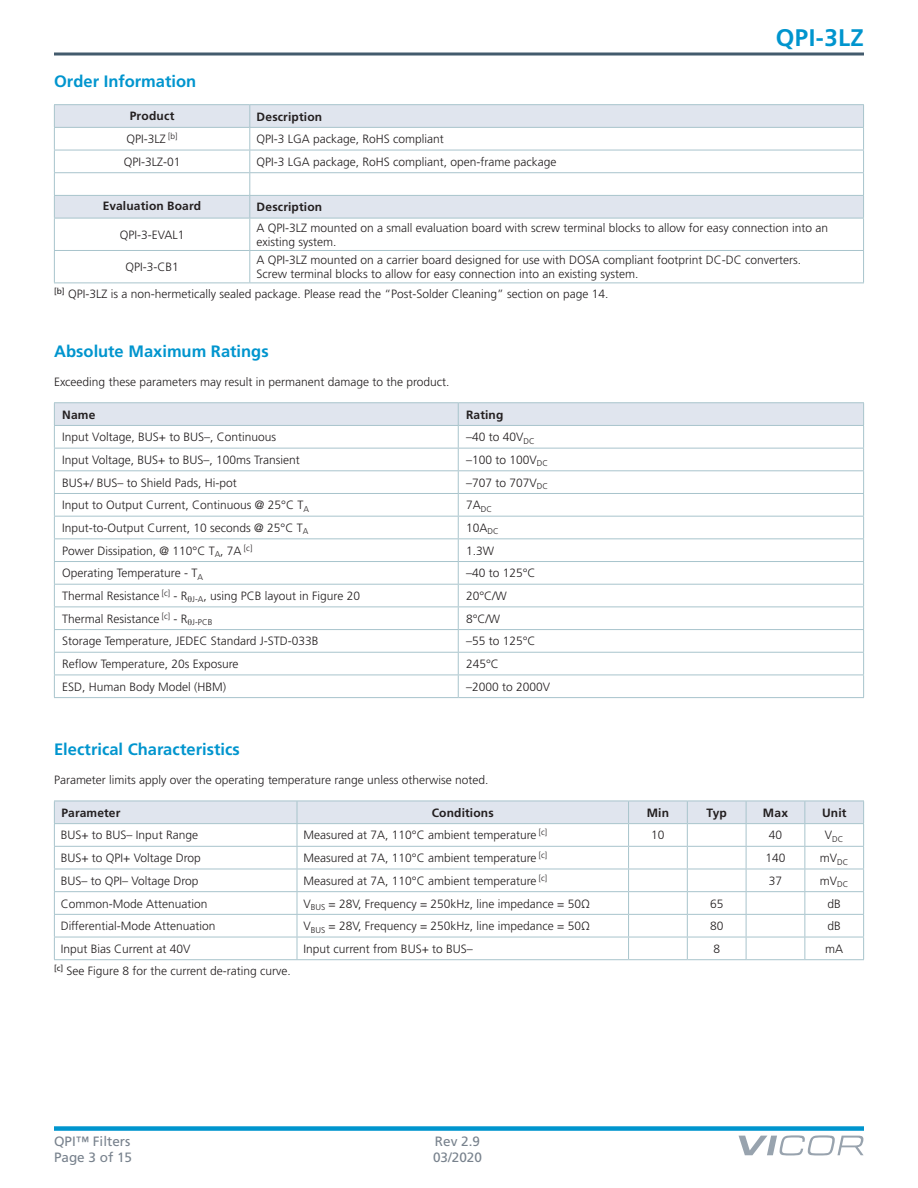
<style>
.page{position:relative;width:918px;height:1188px;background:#fff}
.page>*{position:absolute;margin:0;border:0;box-sizing:border-box;transform-origin:0 0}
.t1{font:700 24px "Frutiger LT Pro";letter-spacing:.02em;color:#0095ce}
.t2{font:700 16.5px "Frutiger LT Pro";color:#0095ce}
.t3{font:13.5px "Frutiger LT Pro";color:#78828d}
.t4{font:300 12px/14.4px "Frutiger LT Pro";color:#231f20}
.t5{font:700 12px "Frutiger LT Pro";letter-spacing:.015em;color:#231f20}
.t6{font:300 8.4px "Frutiger LT Pro";color:#231f20}
</style>
<div class="page">
<div style="left:54px;top:1126px;width:810px;height:5px;background:#0095ce"></div>
<svg style="left:739px;top:1135px;width:125px;height:20px"></svg>
<svg style="left:54px;top:52px;width:810px;height:4px;background:#718391"></svg>
<svg style="left:55px;top:105px;width:808px;height:113px"></svg>
<hr style="left:54px;top:104px;width:196px;height:1px;background:#a8c4cc">
<hr style="left:250px;top:104px;width:614px;height:1px;background:#a8c4cc">
<hr style="left:54px;top:127px;width:196px;height:1px;background:#a8c4cc">
<hr style="left:250px;top:127px;width:614px;height:1px;background:#a8c4cc">
<hr style="left:54px;top:150px;width:196px;height:1px;background:#a8c4cc">
<hr style="left:250px;top:150px;width:614px;height:1px;background:#a8c4cc">
<hr style="left:54px;top:172px;width:196px;height:1px;background:#a8c4cc">
<hr style="left:250px;top:172px;width:614px;height:1px;background:#a8c4cc">
<hr style="left:54px;top:195px;width:196px;height:1px;background:#a8c4cc">
<svg style="left:54px;top:105px;width:1px;height:113px"></svg>
<hr style="left:250px;top:195px;width:614px;height:1px;background:#a8c4cc">
<svg style="left:249px;top:105px;width:1px;height:113px"></svg>
<svg style="left:863px;top:105px;width:1px;height:113px"></svg>
<hr style="left:54px;top:218px;width:196px;height:1px;background:#a8c4cc">
<hr style="left:54px;top:218px;width:1px;height:32px;background:#a8c4cc">
<hr style="left:250px;top:218px;width:614px;height:1px;background:#a8c4cc">
<hr style="left:249px;top:218px;width:1px;height:32px;background:#a8c4cc">
<hr style="left:863px;top:218px;width:1px;height:32px;background:#a8c4cc">
<hr style="left:54px;top:250px;width:196px;height:1px;background:#a8c4cc">
<hr style="left:54px;top:251px;width:1px;height:32px;background:#a8c4cc">
<hr style="left:250px;top:250px;width:614px;height:1px;background:#a8c4cc">
<hr style="left:249px;top:251px;width:1px;height:32px;background:#a8c4cc">
<hr style="left:863px;top:251px;width:1px;height:32px;background:#a8c4cc">
<hr style="left:54px;top:283px;width:196px;height:1px;background:#a8c4cc">
<hr style="left:250px;top:283px;width:614px;height:1px;background:#a8c4cc">
<hr style="left:54px;top:402px;width:404px;height:1px;background:#a8c4cc">
<hr style="left:458px;top:402px;width:406px;height:1px;background:#a8c4cc">
<svg style="left:54px;top:403px;width:810px;height:294px"></svg>
<hr style="left:54px;top:697px;width:404px;height:1px;background:#a8c4cc">
<hr style="left:458px;top:697px;width:406px;height:1px;background:#a8c4cc">
<svg style="left:54px;top:801px;width:810px;height:158px"></svg>
<hr style="left:54px;top:959px;width:243px;height:1px;background:#a8c4cc">
<hr style="left:297px;top:959px;width:332px;height:1px;background:#a8c4cc">
<hr style="left:629px;top:959px;width:58px;height:1px;background:#a8c4cc">
<hr style="left:687px;top:959px;width:59px;height:1px;background:#a8c4cc">
<hr style="left:746px;top:959px;width:59px;height:1px;background:#a8c4cc">
<hr style="left:805px;top:959px;width:59px;height:1px;background:#a8c4cc">
<h1 class="t1" style="left:776px;top:23px;width:90px">QPI-3LZ</h1>
<h2 class="t2" style="left:54px;top:71px;width:144px">Order Information</h2>
<p class="t5" style="left:130px;top:108px;width:46px">Product</p>
<p class="t5" style="left:257px;top:109px;width:67px">Description</p>
<p class="t4" style="left:127px;top:132px;width:53px">QPI-3LZ <sup>[b]</sup></p>
<p class="t4" style="left:257px;top:132px;width:189px">QPI-3 LGA package, RoHS compliant</p>
<p class="t4" style="left:124px;top:155px;width:58px">QPI-3LZ-01</p>
<p class="t4" style="left:257px;top:155px;width:302px">QPI-3 LGA package, RoHS compliant, open-frame package</p>
<p class="t5" style="left:103px;top:199px;width:100px">Evaluation Board</p>
<p class="t5" style="left:257px;top:200px;width:67px">Description</p>
<p class="t4" style="left:120px;top:228px;width:66px">QPI-3-EVAL1</p>
<p class="t4" style="left:257px;top:220px;width:573px">A QPI-3LZ mounted on a small evaluation board with screw terminal blocks to allow for easy connection into an existing system.</p>
<p class="t4" style="left:125px;top:260px;width:55px">QPI-3-CB1</p>
<p class="t4" style="left:257px;top:253px;width:546px">A QPI-3LZ mounted on a carrier board designed for use with DOSA compliant footprint DC-DC converters.<br>Screw terminal blocks to allow for easy connection into an existing system.</p>
<p class="t4" style="left:54px;top:287px;width:556px"><sup>[b]</sup> QPI-3LZ is a non-hermetically sealed package. Please read the “Post-Solder Cleaning” section on page 14.</p>
<h2 class="t2" style="left:54px;top:342px;width:216px">Absolute Maximum Ratings</h2>
<p class="t4" style="left:54px;top:374px;width:397px">Exceeding these parameters may result in permanent damage to the product.</p>
<p class="t5" style="left:62px;top:407px;width:35px">Name</p>
<p class="t5" style="left:466px;top:407px;width:39px">Rating</p>
<p class="t4" style="left:62px;top:430px;width:215px">Input Voltage, BUS+ to BUS–, Continuous</p>
<p class="t4" style="left:466px;top:430px;width:70px">–40 to 40V<sub>DC</sub></p>
<p class="t4" style="left:62px;top:453px;width:239px">Input Voltage, BUS+ to BUS–, 100ms Transient</p>
<p class="t4" style="left:466px;top:453px;width:83px">–100 to 100V<sub>DC</sub></p>
<p class="t4" style="left:62px;top:475px;width:176px">BUS+/ BUS– to Shield Pads, Hi-pot</p>
<p class="t4" style="left:466px;top:475px;width:83px">–707 to 707V<sub>DC</sub></p>
<p class="t4" style="left:62px;top:498px;width:248px">Input to Output Current, Continuous @ 25°C T<sub>A</sub></p>
<p class="t4" style="left:466px;top:498px;width:27px">7A<sub>DC</sub></p>
<p class="t4" style="left:62px;top:521px;width:248px">Input-to-Output Current, 10 seconds @ 25°C T<sub>A</sub></p>
<p class="t4" style="left:466px;top:521px;width:34px">10A<sub>DC</sub></p>
<p class="t4" style="left:62px;top:543px;width:192px">Power Dissipation, @ 110°C T<sub>A</sub>, 7A <sup>[c]</sup></p>
<p class="t4" style="left:466px;top:543px;width:30px">1.3W</p>
<p class="t4" style="left:62px;top:566px;width:142px">Operating Temperature - T<sub>A</sub></p>
<p class="t4" style="left:466px;top:566px;width:71px">–40 to 125°C</p>
<p class="t4" style="left:62px;top:589px;width:299px">Thermal Resistance <sup>[c]</sup> - R<sub>θ</sub><sub>J-A</sub>, using PCB layout in Figure 20</p>
<p class="t4" style="left:466px;top:589px;width:42px">20°C/W</p>
<p class="t4" style="left:62px;top:611px;width:152px">Thermal Resistance <sup>[c]</sup> - R<sub>θ</sub><sub>J-PCB</sub></p>
<p class="t4" style="left:466px;top:611px;width:36px">8°C/W</p>
<p class="t4" style="left:62px;top:634px;width:258px">Storage Temperature, JEDEC Standard J-STD-033B</p>
<p class="t4" style="left:466px;top:634px;width:71px">–55 to 125°C</p>
<p class="t4" style="left:62px;top:657px;width:178px">Reflow Temperature, 20s Exposure</p>
<p class="t4" style="left:466px;top:657px;width:34px">245°C</p>
<p class="t4" style="left:62px;top:679px;width:166px">ESD, Human Body Model (HBM)</p>
<p class="t4" style="left:466px;top:679px;width:86px">–2000 to 2000V</p>
<h2 class="t2" style="left:54px;top:740px;width:187px">Electrical Characteristics</h2>
<p class="t4" style="left:54px;top:773px;width:436px">Parameter limits apply over the operating temperature range unless otherwise noted.</p>
<p class="t5" style="left:62px;top:805px;width:61px">Parameter</p>
<p class="t5" style="left:432px;top:805px;width:64px">Conditions</p>
<p class="t5" style="left:647px;top:805px;width:24px">Min</p>
<p class="t5" style="left:707px;top:805px;width:22px">Typ</p>
<p class="t5" style="left:763px;top:805px;width:27px">Max</p>
<p class="t5" style="left:822px;top:805px;width:26px">Unit</p>
<p class="t4" style="left:61px;top:828px;width:139px">BUS+ to BUS– Input Range</p>
<p class="t4" style="left:303px;top:828px;width:245px">Measured at 7A, 110°C ambient temperature <sup>[c]</sup></p>
<p class="t4" style="left:651px;top:828px;width:15px">10</p>
<p class="t4" style="left:769px;top:828px;width:15px">40</p>
<p class="t6" style="left:825px;top:834px;width:20px"><sup>V</sup>DC</p>
<p class="t4" style="left:61px;top:851px;width:142px">BUS+ to QPI+ Voltage Drop</p>
<p class="t4" style="left:303px;top:851px;width:245px">Measured at 7A, 110°C ambient temperature <sup>[c]</sup></p>
<p class="t4" style="left:765px;top:851px;width:22px">140</p>
<p class="t4" style="left:820px;top:851px;width:30px">mV<sub>DC</sub></p>
<p class="t4" style="left:61px;top:874px;width:139px">BUS– to QPI– Voltage Drop</p>
<p class="t4" style="left:303px;top:874px;width:245px">Measured at 7A, 110°C ambient temperature <sup>[c]</sup></p>
<p class="t4" style="left:769px;top:874px;width:15px">37</p>
<p class="t4" style="left:820px;top:874px;width:30px">mV<sub>DC</sub></p>
<p class="t4" style="left:61px;top:896px;width:148px">Common-Mode Attenuation</p>
<p class="t4" style="left:303px;top:896px;width:288px">V<sub>BUS</sub> = 28V, Frequency = 250kHz, line impedance = 50Ω</p>
<p class="t4" style="left:710px;top:896px;width:15px">65</p>
<p class="t4" style="left:828px;top:896px;width:15px">dB</p>
<p class="t4" style="left:61px;top:919px;width:156px">Differential-Mode Attenuation</p>
<p class="t4" style="left:303px;top:919px;width:288px">V<sub>BUS</sub> = 28V, Frequency = 250kHz, line impedance = 50Ω</p>
<p class="t4" style="left:710px;top:919px;width:15px">80</p>
<p class="t4" style="left:828px;top:919px;width:15px">dB</p>
<p class="t4" style="left:61px;top:942px;width:131px">Input Bias Current at 40V</p>
<p class="t4" style="left:303px;top:942px;width:171px">Input current from BUS+ to BUS–</p>
<p class="t4" style="left:713px;top:942px;width:8px">8</p>
<p class="t4" style="left:825px;top:942px;width:19px">mA</p>
<p class="t4" style="left:54px;top:964px;width:238px"><sup>[c]</sup> See Figure 8 for the current de-rating curve.</p>
<p class="t3" style="left:54px;top:1133px;width:78px">QPI™ Filters</p>
<p class="t3" style="left:435px;top:1133px;width:47px">Rev 2.9</p>
<p class="t3" style="left:54px;top:1149px;width:80px">Page 3 of 15</p>
<p class="t3" style="left:433px;top:1149px;width:50px">03/2020</p>
</div>
